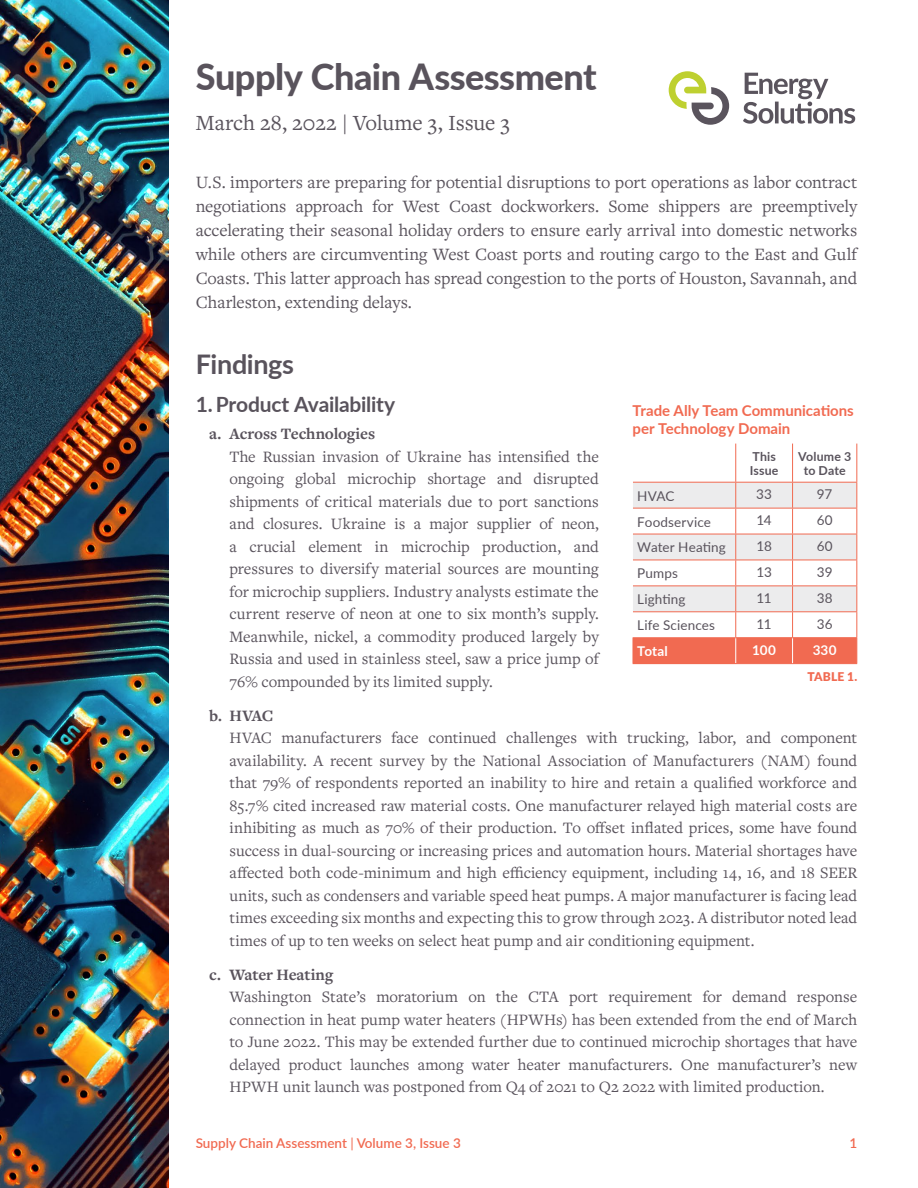
<style>
.page{position:relative;width:918px;height:1188px;background:#fff}
.page>*{position:absolute;margin:0;border:0;box-sizing:border-box;transform-origin:0 0}
.t1{font:800 36px "Lato";letter-spacing:-.015em;color:#59535c}
.t2{font:700 27px "Lato";letter-spacing:-.015em;color:#59535c}
.t3{font:22.5px "Freight Text Pro";letter-spacing:-.005em;color:#59535c}
.t4{font:700 21px "Lato";letter-spacing:-.015em;color:#59535c}
.t5{font:18px/24px "Freight Text Pro";color:#59535c;text-align:justify}
.t6{font:16.5px/22.5px "Freight Text Pro";letter-spacing:-.005em;color:#59535c;text-align:justify}
.t7{font:700 16.5px "Freight Text Pro";letter-spacing:-.01em;color:#59535c}
.t8{font:700 15px/18px "Lato";color:#f16a51}
.t9{font:13.5px "Lato";letter-spacing:.01em;color:#59535c}
.t10{font:600 13.5px "Lato";color:#f16a51}
.t11{font:700 13.5px "Lato";letter-spacing:.01em;color:#fff}
.t12{font:700 12.3px/13.5px "Lato";letter-spacing:.015em;color:#59535c}
.t13{font:900 12px "Lato";letter-spacing:.01em;color:#f16a51}
.s1{font-weight:400}
</style>
<div class="page">
<img style="left:0;top:0;width:169px;height:1188px">
<svg style="left:743px;top:73px;width:112px;height:51px"></svg>
<svg style="left:669px;top:71px;width:60px;height:54px"></svg>
<hr style="left:735px;top:444px;width:1px;height:38px;background:#f16a51">
<hr style="left:792px;top:444px;width:1px;height:38px;background:#f16a51">
<hr style="left:856px;top:444px;width:1px;height:38px;background:#f16a51">
<svg style="left:633px;top:482px;width:224px;height:181px"></svg>
<hr style="left:633px;top:663px;width:103px;height:1px;background:#f16a51">
<hr style="left:736px;top:663px;width:57px;height:1px;background:#f16a51">
<hr style="left:793px;top:663px;width:64px;height:1px;background:#f16a51">
<h1 class="t1" style="left:196px;top:50px;width:402px">Supply Chain Assessment</h1>
<h3 class="t3" style="left:196px;top:108px;width:316px">March 28, 2022 | Volume 3, Issue 3</h3>
<p class="t5" style="left:196px;top:170px;width:663px">U.S. importers are preparing for potential disruptions to port operations as labor contract negotiations approach for West Coast dockworkers. Some shippers are preemptively accelerating their seasonal holiday orders to ensure early arrival into domestic networks while others are circumventing West Coast ports and routing cargo to the East and Gulf Coasts. This latter approach has spread congestion to the ports of Houston, Savannah, and Charleston, extending delays.</p>
<h2 class="t2" style="left:196px;top:344px;width:100px">Findings</h2>
<p class="t4" style="left:196px;top:389px;width:201px">1. Product Availability</p>
<p class="t7" style="left:209px;top:423px;width:167px">a. Across Technologies</p>
<p class="t6" style="left:229px;top:444px;width:371px">The Russian invasion of Ukraine has intensified the ongoing global microchip shortage and disrupted shipments of critical materials due to port sanctions and closures. Ukraine is a major supplier of neon, a crucial element in microchip production, and pressures to diversify material sources are mounting for microchip suppliers. Industry analysts estimate the current reserve of neon at one to six month’s supply.<br>Meanwhile, nickel, a commodity produced largely by Russia and used in stainless steel, saw a price jump of 76% compounded by its limited supply.</p>
<p class="t7" style="left:209px;top:704px;width:66px">b. HVAC</p>
<p class="t6" style="left:230px;top:726px;width:629px">HVAC manufacturers face continued challenges with trucking, labor, and component availability. A recent survey by the National Association of Manufacturers (NAM) found that 79% of respondents reported an inability to hire and retain a qualified workforce and 85.7% cited increased raw material costs. One manufacturer relayed high material costs are inhibiting as much as 70% of their production. To offset inflated prices, some have found success in dual-sourcing or increasing prices and automation hours. Material shortages have affected both code-minimum and high efficiency equipment, including 14, 16, and 18 SEER units, such as condensers and variable speed heat pumps. A major manufacturer is facing lead times exceeding six months and expecting this to grow through 2023. A distributor noted lead times of up to ten weeks on select heat pump and air conditioning equipment.</p>
<p class="t7" style="left:209px;top:964px;width:126px">c. Water Heating</p>
<p class="t6" style="left:230px;top:985px;width:629px">Washington State’s moratorium on the CTA port requirement for demand response connection in heat pump water heaters (HPWHs) has been extended from the end of March to June 2022. This may be extended further due to continued microchip shortages that have delayed product launches among water heater manufacturers. One manufacturer’s new HPWH unit launch was postponed from Q4 of 2021 to Q2 2022 with limited production.</p>
<p class="t8" style="left:633px;top:400px;width:223px">Trade Ally Team Communications per Technology Domain</p>
<p class="t12" style="left:750px;top:449px;width:30px">This<br>Issue</p>
<p class="t12" style="left:798px;top:449px;width:55px;text-align:center">Volume 3 to Date</p>
<p class="t9" style="left:637px;top:486px;width:39px">HVAC</p>
<p class="t9" style="left:756px;top:484px;width:17px">33</p>
<p class="t9" style="left:817px;top:484px;width:17px">97</p>
<p class="t9" style="left:637px;top:512px;width:75px">Foodservice</p>
<p class="t9" style="left:757px;top:510px;width:17px">14</p>
<p class="t9" style="left:817px;top:510px;width:17px">60</p>
<p class="t9" style="left:637px;top:538px;width:90px">Water Heating</p>
<p class="t9" style="left:756px;top:536px;width:17px">18</p>
<p class="t9" style="left:817px;top:536px;width:17px">60</p>
<p class="t9" style="left:637px;top:564px;width:42px">Pumps</p>
<p class="t9" style="left:756px;top:562px;width:17px">13</p>
<p class="t9" style="left:817px;top:562px;width:17px">39</p>
<p class="t9" style="left:637px;top:590px;width:50px">Lighting</p>
<p class="t9" style="left:757px;top:588px;width:17px">11</p>
<p class="t9" style="left:817px;top:588px;width:17px">38</p>
<p class="t9" style="left:637px;top:616px;width:79px">Life Sciences</p>
<p class="t9" style="left:757px;top:614px;width:17px">11</p>
<p class="t9" style="left:817px;top:614px;width:17px">36</p>
<p class="t11" style="left:637px;top:641px;width:32px">Total</p>
<p class="t11" style="left:752px;top:640px;width:25px">100</p>
<p class="t11" style="left:813px;top:640px;width:25px">330</p>
<p class="t13" style="left:807px;top:667px;width:51px">TABLE 1.</p>
<p class="t10" style="left:196px;top:1133px;width:267px">Supply Chain Assessment <span class="s1">|</span> Volume 3, Issue 3</p>
<p class="t10" style="left:849px;top:1133px;width:9px">1</p>
</div>
